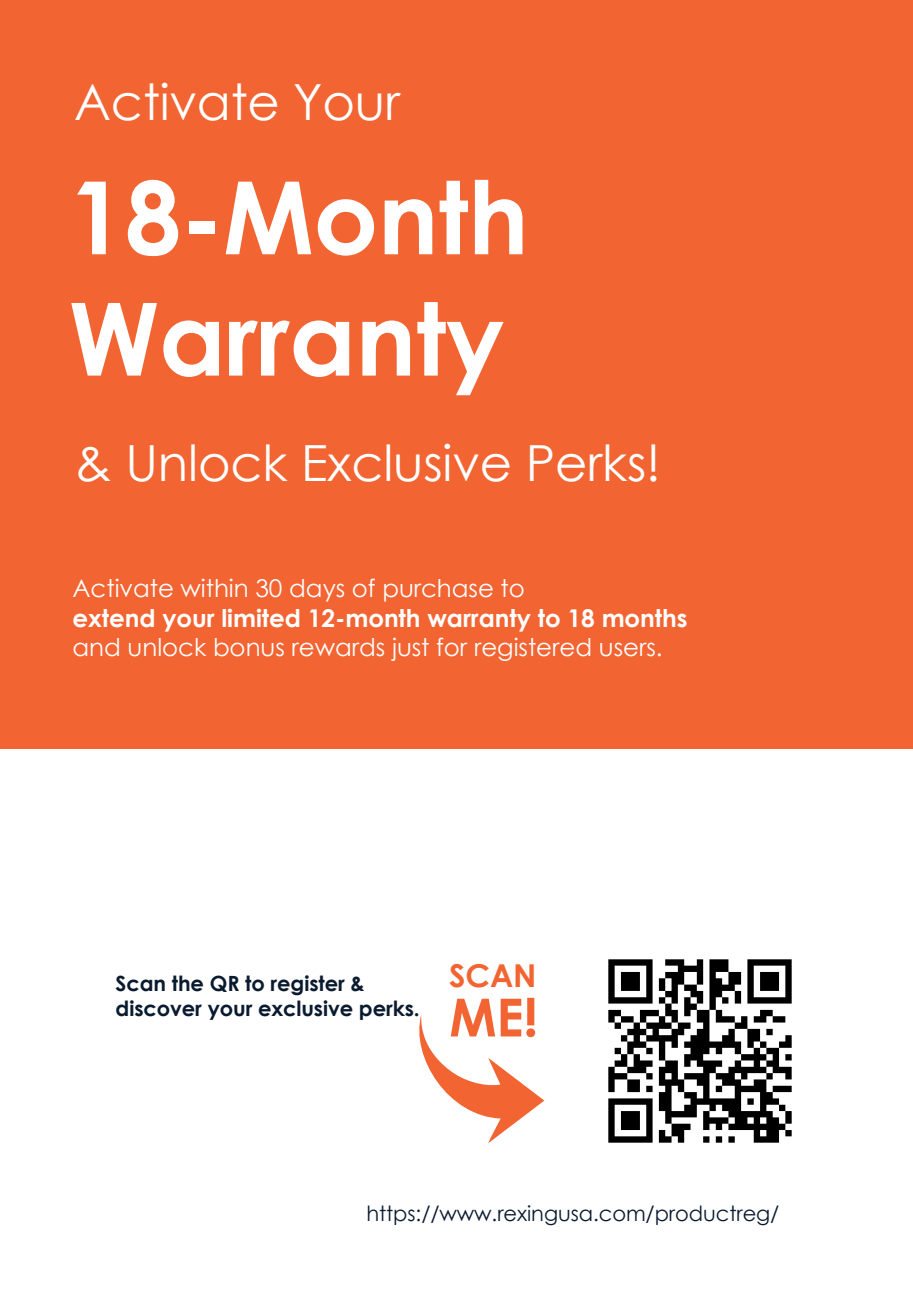
<style>
.page{position:relative;width:913px;height:1310px;background:#fff}
.page>*{position:absolute;margin:0;border:0;box-sizing:border-box;transform-origin:0 0}
.t1{font:700 101.15px/121.5px "Century Gothic";letter-spacing:-.005em;color:#fff}
.t2{font:700 52.5px "Century Gothic";color:#f26432}
.t3{font:49.7px "Century Gothic";letter-spacing:-.005em;color:#fff}
.t4{font:700 31.5px "Century Gothic";color:#f26432}
.t5{font:24.5px "Century Gothic";color:#fff}
.t6{font:700 24.5px "Century Gothic";color:#fff}
.t7{font:700 21px/25.2px "Century Gothic";letter-spacing:-.005em;color:#0a1b2f}
.t8{font:21px "Century Gothic";letter-spacing:-.005em;color:#0a1b2f}
</style>
<div class="page">
<div style="left:0;top:0;width:913px;height:749px;background:#f26432"></div>
<svg style="left:419px;top:1015px;width:125px;height:128px"></svg>
<img style="left:608px;top:959px;width:184px;height:184px">
<h3 class="t3" style="left:74px;top:68px;width:327px">Activate Your</h3>
<h1 class="t1" style="left:68px;top:152px;width:462px">18-Month<br>Warranty</h1>
<h3 class="t3" style="left:74px;top:428px;width:588px">&amp; Unlock Exclusive Perks!</h3>
<p class="t5" style="left:73px;top:571px;width:454px">Activate within 30 days of purchase to</p>
<p class="t6" style="left:73px;top:599px;width:616px">extend your limited 12-month warranty to 18 months</p>
<p class="t5" style="left:73px;top:630px;width:591px">and unlock bonus rewards just for registered users.</p>
<p class="t7" style="left:116px;top:969px;width:306px">Scan the QR to register &amp; discover your exclusive perks.</p>
<p class="t4" style="left:449px;top:952px;width:89px">SCAN</p>
<h2 class="t2" style="left:449px;top:977px;width:90px">ME!</h2>
<p class="t8" style="left:366px;top:1198px;width:414px">https://www.rexingusa.com/productreg/</p>
</div>
